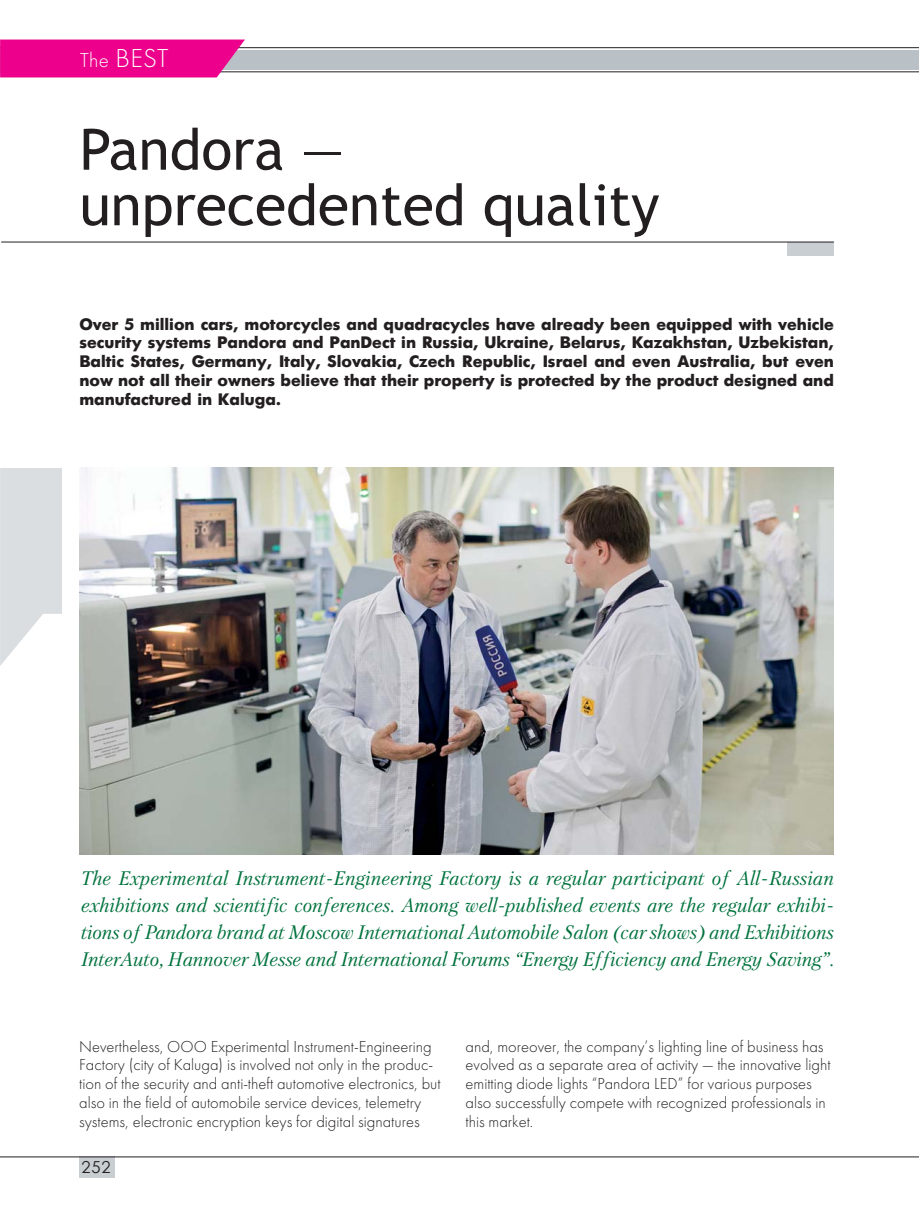
<style>
.page{position:relative;width:919px;height:1217px;background:#fff}
.page>*{position:absolute;margin:0;border:0;box-sizing:border-box;transform-origin:0 0}
.t1{font:57px/55.5px "Trebuchet MS";color:#231f20}
.t2{font:27px "Futura Light C";color:#fff}
.t3{font:italic 19.5px/27px "Petersburg C";color:#00723d;text-align:justify}
.t4{font:16.5px/18.8px "Futura Light C";color:#231f20}
.t5{font:16.5px/18.8px "Futuris Extra Cyrillic";color:#231f20;text-align:justify}
.t6{font:16.5px "Century Gothic";color:#231f20}
.s1{font-size:21px}
</style>
<div class="page">
<div style="left:0;top:50px;width:918px;height:19px;background:#bac1c6"></div>
<hr style="left:0;top:47px;width:918px;height:1px;background:#231f20">
<hr style="left:0;top:72px;width:918px;height:1px;background:#231f20">
<div style="left:79px;top:1156px;width:36px;height:21px;background:#c9ced2"></div>
<hr style="left:0;top:1156px;width:918px;height:1px;background:#231f20">
<div style="left:0;top:40px;width:245px;height:37px;background:#ec008c"></div>
<div style="left:787px;top:242px;width:46px;height:14px;background:#c9ced2"></div>
<hr style="left:1px;top:242px;width:832px;height:1px;background:#231f20">
<svg style="left:0;top:468px;width:62px;height:198px"></svg>
<img style="left:79px;top:468px;width:754px;height:385px">
<h2 class="t2" style="left:80px;top:44px;width:90px"><span class="s1">The</span> BEST</h2>
<h1 class="t1" style="left:79px;top:121px;width:581px">Pandora — unprecedented quality</h1>
<p class="t5" style="left:79px;top:316px;width:755px">Over 5 million cars, motorcycles and quadracycles have already been equipped with vehicle security systems Pandora and PanDect in Russia, Ukraine, Belarus, Kazakhstan, Uzbekistan, Baltic States, Germany, Italy, Slovakia, Czech Republic, Israel and even Australia, but even now not all their owners believe that their property is protected by the product designed and manufactured in Kaluga.</p>
<p class="t3" style="left:81px;top:864px;width:754px">The Experimental Instrument-Engineering Factory is a regular participant of All-Russian exhibitions and scientific conferences. Among well-published events are the regular exhibi&shy;tions of Pandora brand at Moscow International Automobile Salon (car shows) and Exhibitions InterAuto, Hannover Messe and International Forums “Energy Efficiency and Energy Saving”.</p>
<p class="t4" style="left:79px;top:1036px;width:363px">Nevertheless, OOO Experimental Instrument-Engineering Factory (city of Kaluga) is involved not only in the produc&shy;tion of the security and anti-theft automotive electronics, but also in the field of automobile service devices, telemetry systems, electronic encryption keys for digital signatures</p>
<p class="t4" style="left:465px;top:1036px;width:366px">and, moreover, the company’s lighting line of business has evolved as a separate area of activity — the innovative light emitting diode lights “Pandora LED” for various purposes also successfully compete with recognized professionals in this market.</p>
<p class="t6" style="left:81px;top:1155px;width:31px">252</p>
</div>
